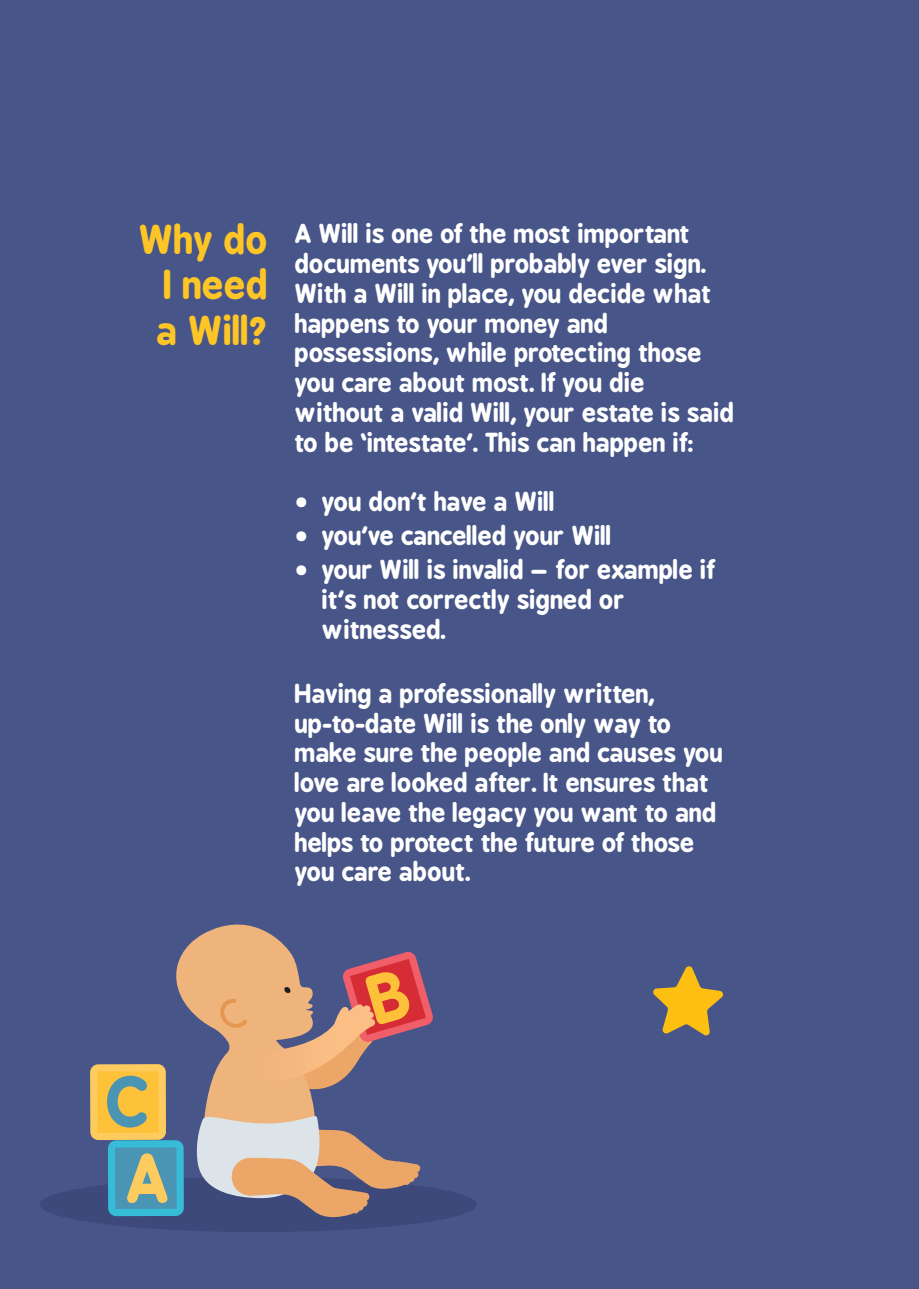
<style>
.page{position:relative;width:919px;height:1289px;background:#fff}
.page>*{position:absolute;margin:0;border:0;box-sizing:border-box;transform-origin:0 0}
.t1{font:700 63.75px "B Preplay";color:#fecc5e}
.t2{font:700 63.75px "B Preplay";color:#4a94b4}
.t3{font:700 37.8px/45.3px "B Preplay";color:#fec527;text-align:justify}
.t4{font:700 24.75px/29.7px "B Preplay";color:#fff}
</style>
<div class="page">
<div style="left:0;top:0;width:918px;height:1288px;background:#475588"></div>
<div style="left:39px;top:1176px;width:438px;height:56px;background:#3c497a;border-radius:50%"></div>
<div style="left:108px;top:1140px;width:76px;height:76px;background:#37bcd7;border-radius:8px"></div>
<div style="left:115px;top:1147px;width:62px;height:61px;background:#4a94b4"></div>
<div style="left:90px;top:1064px;width:76px;height:75px;background:#fecc5e;border-radius:8px"></div>
<div style="left:97px;top:1071px;width:62px;height:61px;background:#fec13a"></div>
<svg style="left:653px;top:966px;width:70px;height:70px"></svg>
<svg style="left:161px;top:924px;width:273px;height:294px"></svg>
<h2 class="t3" style="left:156px;top:217px;width:113px;text-indent:-17px">Why do I need a Will?</h2>
<p class="t4" style="left:295px;top:219px;width:441px">A Will is one of the most important documents you’ll probably ever sign.<br>With a Will in place, you decide what happens to your money and possessions, while protecting those you care about most. If you die without a valid Will, your estate is said to be ‘intestate’. This can happen if:</p>
<p class="t4" style="left:295px;top:487px;width:261px">• you don’t have a Will</p>
<p class="t4" style="left:295px;top:521px;width:318px">• you’ve cancelled your Will</p>
<p class="t4" style="left:322px;top:555px;width:395px;text-indent:-27px">• your Will is invalid – for example if it’s not correctly signed or witnessed.</p>
<p class="t4" style="left:295px;top:679px;width:430px">Having a professionally written, up-to-date Will is the only way to make sure the people and causes you love are looked after. It ensures that you leave the legacy you want to and helps to protect the future of those you care about.</p>
<h1 class="t2" style="left:106px;top:1064px;width:47px">C</h1>
<h1 class="t1" style="left:126px;top:1140px;width:45px">A</h1>
</div>
